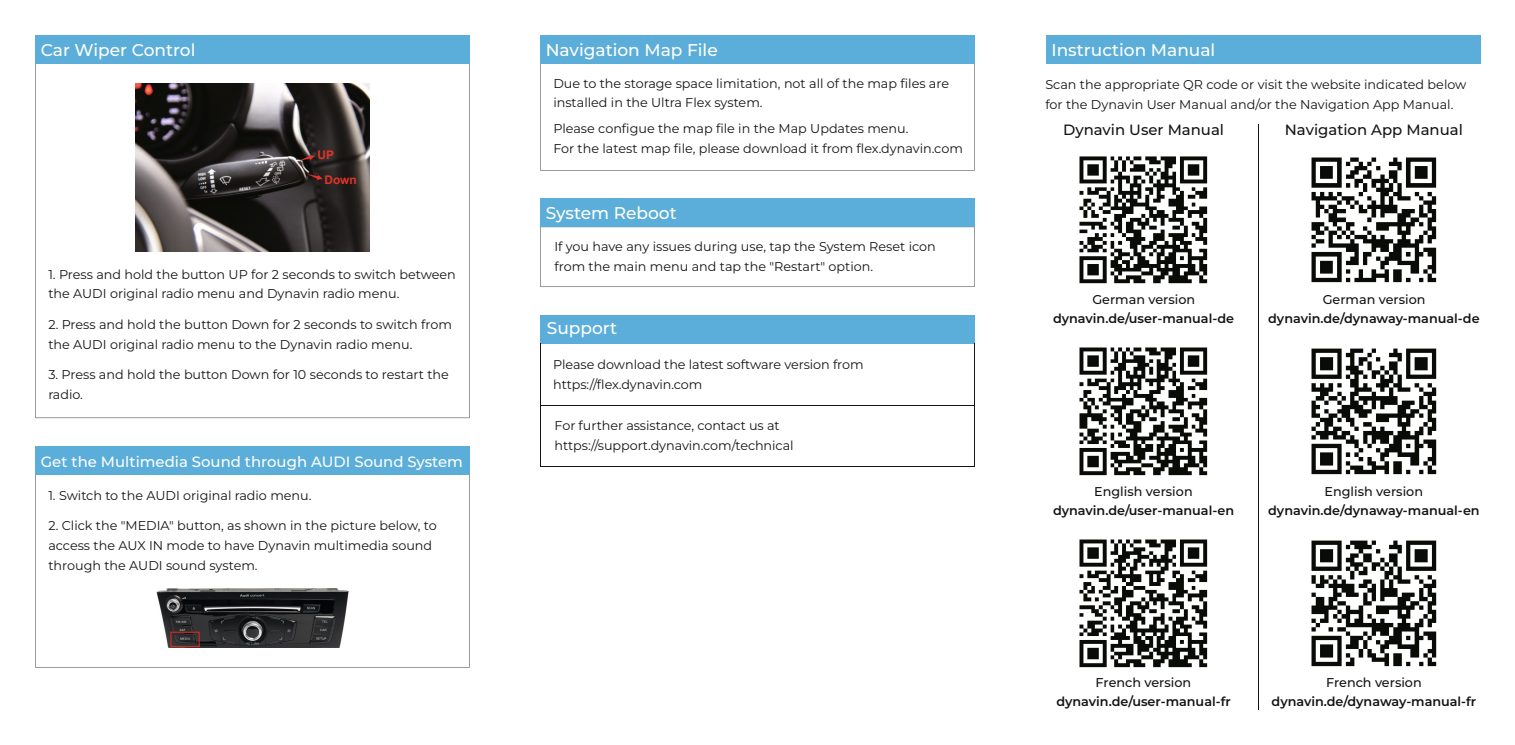
<style>
.page{position:relative;width:1515px;height:745px;background:#fff}
.page>*{position:absolute;margin:0;border:0;box-sizing:border-box;transform-origin:0 0}
.t1{font:500 17px "Montserrat";color:#fff}
.t2{font:500 14.88px "Montserrat";color:#fff}
.t3{font:500 14.88px "Montserrat";color:#131413}
.t4{font:12.75px/19.9px "Montserrat";color:#131413}
.t5{font:600 12.75px "Montserrat";color:#131413}
.t6{font:500 12.75px "Montserrat";color:#131413}
.t7{font:700 11.88px "Arial";color:#e23429}
</style>
<div class="page">
<svg style="left:540px;top:227px;width:434px;height:60px"></svg>
<div style="left:540px;top:35px;width:434px;height:29px;background:#5baed9"></div>
<div style="left:540px;top:199px;width:434px;height:28px;background:#5baed9"></div>
<div style="left:540px;top:315px;width:434px;height:28px;background:#5baed9"></div>
<hr style="left:540px;top:343px;width:1px;height:123px;background:#131413">
<hr style="left:974px;top:343px;width:1px;height:123px;background:#131413">
<hr style="left:540px;top:405px;width:434px;height:1px;background:#131413">
<hr style="left:540px;top:466px;width:434px;height:1px;background:#131413">
<svg style="left:35px;top:64px;width:434px;height:354px"></svg>
<div style="left:35px;top:35px;width:434px;height:29px;background:#5baed9"></div>
<svg style="left:35px;top:474px;width:434px;height:193px"></svg>
<div style="left:35px;top:446px;width:434px;height:28px;background:#5baed9"></div>
<img style="left:157px;top:588px;width:191px;height:59px">
<div style="left:170px;top:631px;width:30px;height:15px;border:1px solid #dc2a1b"></div>
<img style="left:135px;top:83px;width:235px;height:168px">
<svg style="left:307px;top:174px;width:16px;height:6px"></svg>
<svg style="left:299px;top:155px;width:16px;height:6px"></svg>
<div style="left:1046px;top:35px;width:434px;height:29px;background:#5baed9"></div>
<img style="left:1079px;top:156px;width:129px;height:128px">
<img style="left:1079px;top:347px;width:129px;height:129px">
<img style="left:1311px;top:157px;width:126px;height:126px">
<img style="left:1311px;top:348px;width:126px;height:127px">
<img style="left:1311px;top:540px;width:126px;height:127px">
<img style="left:1079px;top:539px;width:129px;height:129px">
<hr style="left:1258px;top:124px;width:1px;height:585px;background:#131413">
<h1 class="t1" style="left:41px;top:38px;width:156px">Car Wiper Control</h1>
<p class="t7" style="left:317px;top:147px;width:18px">UP</p>
<p class="t7" style="left:324px;top:171px;width:34px">Down</p>
<p class="t4" style="left:48px;top:263px;width:409px">1. Press and hold the button UP for 2 seconds to switch between the AUDI original radio menu and Dynavin radio menu.</p>
<p class="t4" style="left:48px;top:314px;width:405px">2. Press and hold the button Down for 2 seconds to switch from the AUDI original radio menu to the Dynavin radio menu.</p>
<p class="t4" style="left:48px;top:364px;width:402px">3. Press and hold the button Down for 10 seconds to restart the radio.</p>
<p class="t2" style="left:41px;top:450px;width:424px">Get the Multimedia Sound through AUDI Sound System</p>
<p class="t4" style="left:48px;top:484px;width:265px">1. Switch to the AUDI original radio menu.</p>
<p class="t4" style="left:48px;top:515px;width:390px">2. Click the "MEDIA" button, as shown in the picture below, to access the AUX IN mode to have Dynavin multimedia sound through the AUDI sound system.</p>
<h1 class="t1" style="left:546px;top:38px;width:174px">Navigation Map File</h1>
<p class="t4" style="left:553px;top:73px;width:397px">Due to the storage space limitation, not all of the map files are installed in the Ultra Flex system.</p>
<p class="t4" style="left:553px;top:118px;width:411px">Please configue the map file in the Map Updates menu.<br>For the latest map file, please download it from flex.dynavin.com</p>
<h1 class="t1" style="left:546px;top:201px;width:133px">System Reboot</h1>
<p class="t4" style="left:554px;top:236px;width:383px">If you have any issues during use, tap the System Reset icon from the main menu and tap the "Restart" option.</p>
<h1 class="t1" style="left:547px;top:316px;width:72px">Support</h1>
<p class="t4" style="left:553px;top:353px;width:312px">Please download the latest software version from https://flex.dynavin.com</p>
<p class="t4" style="left:555px;top:415px;width:240px">For further assistance, contact us at https://support.dynavin.com/technical</p>
<h1 class="t1" style="left:1051px;top:38px;width:165px">Instruction Manual</h1>
<p class="t4" style="left:1045px;top:74px;width:422px">Scan the appropriate QR code or visit the website indicated below for the Dynavin User Manual and/or the Navigation App Manual.</p>
<p class="t3" style="left:1063px;top:120px;width:162px">Dynavin User Manual</p>
<p class="t3" style="left:1285px;top:120px;width:179px">Navigation App Manual</p>
<p class="t6" style="left:1092px;top:290px;width:104px">German version</p>
<p class="t5" style="left:1053px;top:309px;width:183px">dynavin.de/user-manual-de</p>
<p class="t6" style="left:1323px;top:290px;width:104px">German version</p>
<p class="t5" style="left:1268px;top:309px;width:213px">dynavin.de/dynaway-manual-de</p>
<p class="t6" style="left:1094px;top:482px;width:100px">English version</p>
<p class="t5" style="left:1053px;top:500px;width:183px">dynavin.de/user-manual-en</p>
<p class="t6" style="left:1324px;top:482px;width:100px">English version</p>
<p class="t5" style="left:1268px;top:500px;width:213px">dynavin.de/dynaway-manual-en</p>
<p class="t6" style="left:1095px;top:673px;width:97px">French version</p>
<p class="t5" style="left:1056px;top:692px;width:176px">dynavin.de/user-manual-fr</p>
<p class="t6" style="left:1326px;top:673px;width:97px">French version</p>
<p class="t5" style="left:1271px;top:692px;width:206px">dynavin.de/dynaway-manual-fr</p>
</div>
